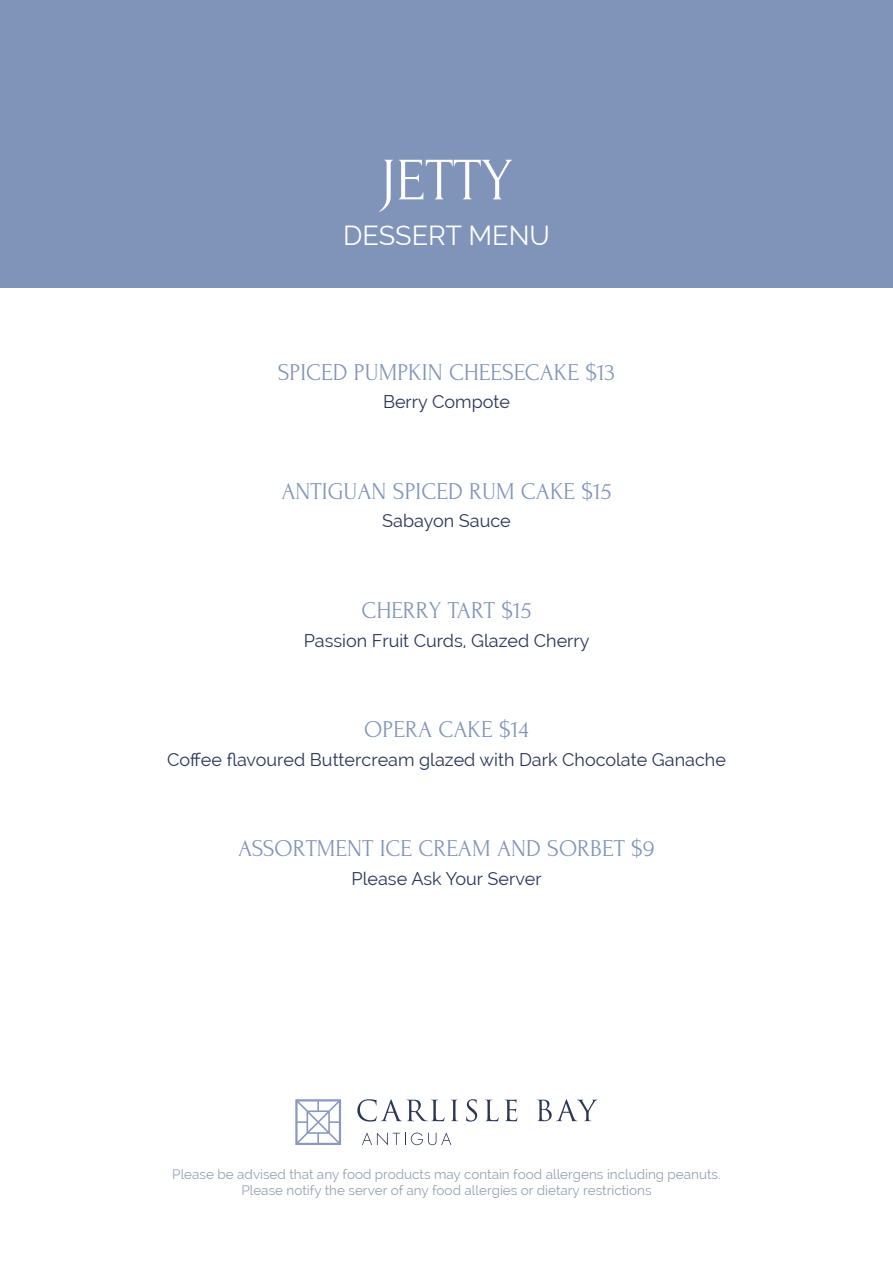
<style>
.page{position:relative;width:893px;height:1263px;background:#fff}
.page>*{position:absolute;margin:0;border:0;box-sizing:border-box;transform-origin:0 0}
.t1{font:60px "Forum";color:#fff}
.t2{font:27px "Raleway";color:#fff}
.t3{font:24px "Forum";color:#8094ba}
.t4{font:18px "Raleway";color:#2b3659}
.t5{font:13.5px "Raleway";color:#96a0b5}
</style>
<div class="page">
<div style="left:0;top:0;width:893px;height:287px;background:#8094ba"></div>
<svg style="left:295px;top:1099px;width:46px;height:46px"></svg>
<svg style="left:357px;top:1099px;width:87px;height:22px"></svg>
<svg style="left:451px;top:1100px;width:7px;height:21px"></svg>
<svg style="left:466px;top:1099px;width:11px;height:22px"></svg>
<svg style="left:485px;top:1100px;width:14px;height:21px"></svg>
<svg style="left:505px;top:1099px;width:12px;height:22px"></svg>
<svg style="left:537px;top:1099px;width:61px;height:22px"></svg>
<svg style="left:362px;top:1132px;width:89px;height:13px"></svg>
<p class="t1" style="left:380px;top:148px;width:135px">JETTY</p>
<p class="t2" style="left:343px;top:219px;width:208px">DESSERT MENU</p>
<p class="t3" style="left:278px;top:359px;width:339px">SPICED PUMPKIN CHEESECAKE $13</p>
<p class="t4" style="left:383px;top:392px;width:128px">Berry Compote</p>
<p class="t3" style="left:281px;top:478px;width:332px">ANTIGUAN SPICED RUM CAKE $15</p>
<p class="t4" style="left:382px;top:511px;width:130px">Sabayon Sauce</p>
<p class="t3" style="left:361px;top:597px;width:172px">CHERRY TART $15</p>
<p class="t4" style="left:304px;top:630px;width:287px">Passion Fruit Curds, Glazed Cherry</p>
<p class="t3" style="left:364px;top:716px;width:166px">OPERA CAKE $14</p>
<p class="t4" style="left:167px;top:749px;width:560px">Coffee flavoured Buttercream glazed with Dark Chocolate Ganache</p>
<p class="t3" style="left:238px;top:835px;width:418px">ASSORTMENT ICE CREAM AND SORBET $9</p>
<p class="t4" style="left:352px;top:868px;width:192px">Please Ask Your Server</p>
<p class="t5" style="left:172px;top:1166px;width:550px">Please be advised that any food products may contain food allergens including peanuts.</p>
<p class="t5" style="left:241px;top:1182px;width:412px">Please notify the server of any food allergies or dietary restrictions</p>
</div>
